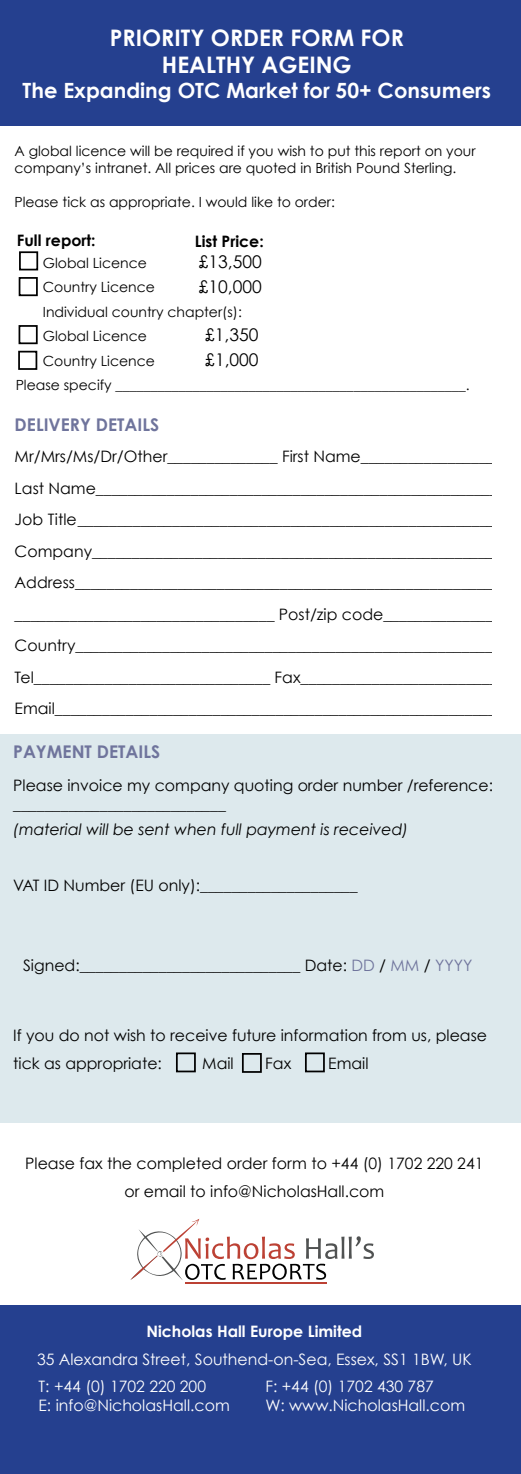
<style>
.page{position:relative;width:521px;height:1474px;background:#fff}
.page>*{position:absolute;margin:0;border:0;box-sizing:border-box;transform-origin:0 0}
.t1{font:700 22.75px/27.3px "Century Gothic";color:#fff;text-align:center}
.t2{font:700 21px "Century Gothic";color:#fff}
.t3{font:700 17.5px "Century Gothic";color:#6f749c}
.t4{font:17.5px "Century Gothic";color:#000}
.t5{font:15.75px/31.5px "Century Gothic";color:#000}
.t6{font:15.75px/18.9px "Century Gothic";color:#fff}
.t7{font:italic 15.75px "Century Gothic";color:#000}
.t8{font:700 15.75px "Century Gothic";color:#fff}
.t9{font:700 15.75px "Century Gothic";color:#000}
.t10{font:14px/24.5px "Century Gothic";color:#000}
.s1{color:#6f749c}
</style>
<div class="page">
<div style="left:0;top:734px;width:521px;height:389px;background:#dde9ed"></div>
<div style="left:0;top:0;width:521px;height:126px;background:#25408f"></div>
<div style="left:0;top:1305px;width:521px;height:168px;background:#25408f"></div>
<div style="left:176px;top:1052px;width:20px;height:20px;border:2px solid #000"></div>
<div style="left:242px;top:1052px;width:20px;height:20px;border:2px solid #000"></div>
<div style="left:305px;top:1052px;width:20px;height:20px;border:2px solid #000"></div>
<svg style="left:130px;top:1219px;width:244px;height:61px"></svg>
<hr style="left:185px;top:1282px;width:141px;height:1px;background:#bc4134">
<div style="left:19px;top:251px;width:19px;height:19px;border:2px solid #000"></div>
<div style="left:19px;top:277px;width:19px;height:19px;border:2px solid #000"></div>
<div style="left:19px;top:325px;width:19px;height:19px;border:2px solid #000"></div>
<div style="left:18px;top:351px;width:19px;height:19px;border:2px solid #000"></div>
<h1 class="t1" style="left:110px;top:23px;width:295px">PRIORITY ORDER FORM FOR<br>HEALTHY AGEING</h1>
<h2 class="t2" style="left:23px;top:77px;width:470px">The Expanding OTC Market for 50+ Consumers</h2>
<p class="t10" style="left:14px;top:142px;width:463px;line-height:16.8px">A global licence will be required if you wish to put this report on your company’s intranet. All prices are quoted in British Pound Sterling.</p>
<p class="t10" style="left:14px;top:189px;width:322px">Please tick as appropriate. I would like to order:</p>
<p class="t9" style="left:17px;top:230px;width:80px">Full report:</p>
<p class="t9" style="left:195px;top:231px;width:70px">List Price:</p>
<p class="t4" style="left:199px;top:250px;width:65px">£13,500</p>
<p class="t10" style="left:43px;top:250px;width:201px">Global Licence<br>Country Licence<br>Individual country chapter(s):<br>Global Licence</p>
<p class="t4" style="left:199px;top:275px;width:65px">£10,000</p>
<p class="t4" style="left:205px;top:323px;width:55px">£1,350</p>
<p class="t10" style="left:43px;top:348px;width:114px">Country Licence</p>
<p class="t4" style="left:205px;top:348px;width:55px">£1,000</p>
<p class="t10" style="left:16px;top:372px;width:455px">Please specify __________________________________________________.</p>
<p class="t3" style="left:15px;top:413px;width:146px">DELIVERY DETAILS</p>
<p class="t5" style="left:15px;top:440px;width:484px">Mr/Mrs/Ms/Dr/Other______________ First Name_________________ Last Name___________________________________________________ Job Title_____________________________________________________ Company___________________________________________________ Address_____________________________________________________ _________________________________ Post/zip code______________ Country_____________________________________________________ Tel______________________________ Fax_________________________ Email________________________________________________________</p>
<p class="t3" style="left:13px;top:740px;width:149px">PAYMENT DETAILS</p>
<p class="t5" style="left:13px;top:775px;width:481px;line-height:18.9px">Please invoice my company quoting order number /reference: ___________________________</p>
<p class="t7" style="left:13px;top:819px;width:397px">(material will be sent when full payment is received)</p>
<p class="t5" style="left:13px;top:869px;width:346px">VAT ID Number (EU only):____________________</p>
<p class="t5" style="left:23px;top:949px;width:451px">Signed:____________________________ Date: <span class="s1">DD</span> / <span class="s1">MM</span> / <span class="s1">YYYY</span></p>
<p class="t5" style="left:13px;top:1021px;width:475px;line-height:28px">If you do not wish to receive future information from us, please tick as appropriate:</p>
<p class="t5" style="left:202px;top:1047px;width:33px">Mail</p>
<p class="t5" style="left:265px;top:1047px;width:27px">Fax</p>
<p class="t5" style="left:328px;top:1047px;width:42px">Email</p>
<p class="t5" style="left:25px;top:1149px;width:460px;line-height:28px;text-align:center">Please fax the completed order form to +44 (0) 1702 220 241 or email to info@NicholasHall.com</p>
<p class="t8" style="left:146px;top:1321px;width:217px">Nicholas Hall Europe Limited</p>
<p class="t6" style="left:37px;top:1349px;width:436px">35 Alexandra Street, Southend-on-Sea, Essex, SS1 1BW, UK</p>
<p class="t6" style="left:39px;top:1376px;width:193px">T: +44 (0) 1702 220 200<br>E: info@NicholasHall.com</p>
<p class="t6" style="left:265px;top:1376px;width:201px">F: +44 (0) 1702 430 787<br>W: www.NicholasHall.com</p>
</div>
